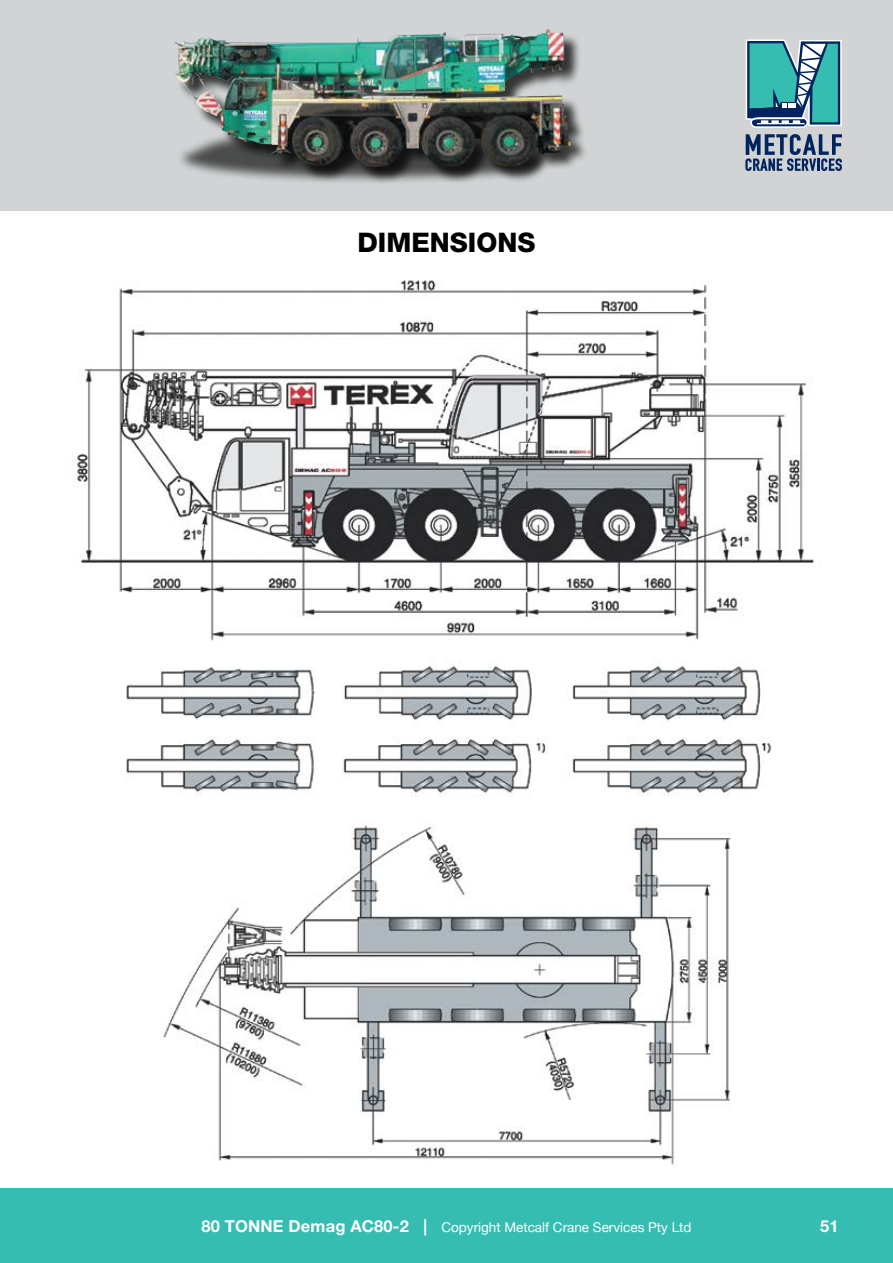
<style>
.page{position:relative;width:893px;height:1263px;background:#fff}
.page>*{position:absolute;margin:0;border:0;box-sizing:border-box;transform-origin:0 0}
.t1{font:800 27px "Helvetica Neue";color:#000}
.t2{font:700 16.5px "Helvetica Neue";color:#fff}
.t3{font:13.5px "Helvetica Neue";color:#fff}
.s1{font-weight:700;font-size:16.5px}
</style>
<div class="page">
<div style="left:0;top:1188px;width:893px;height:75px;background:#36bdb2"></div>
<div style="left:0;top:0;width:893px;height:210px;background:#d1d3d4"></div>
<svg style="left:746px;top:40px;width:96px;height:88px;background:#57a4ad"></svg>
<svg style="left:745px;top:134px;width:97px;height:37px"></svg>
<img style="left:73px;top:280px;width:741px;height:360px">
<img style="left:126px;top:660px;width:646px;height:505px">
<div style="left:177px;top:30px;width:411px;height:154px;background:#000;opacity:.75"></div>
<img style="left:175px;top:32px;width:387px;height:137px">
<h1 class="t1" style="left:357px;top:226px;width:180px">DIMENSIONS</h1>
<p class="t3" style="left:201px;top:1217px;width:491px"><span class="s1">80 TONNE Demag AC80-2 |</span> Copyright Metcalf Crane Services Pty Ltd</p>
<p class="t2" style="left:820px;top:1216px;width:20px">51</p>
</div>
